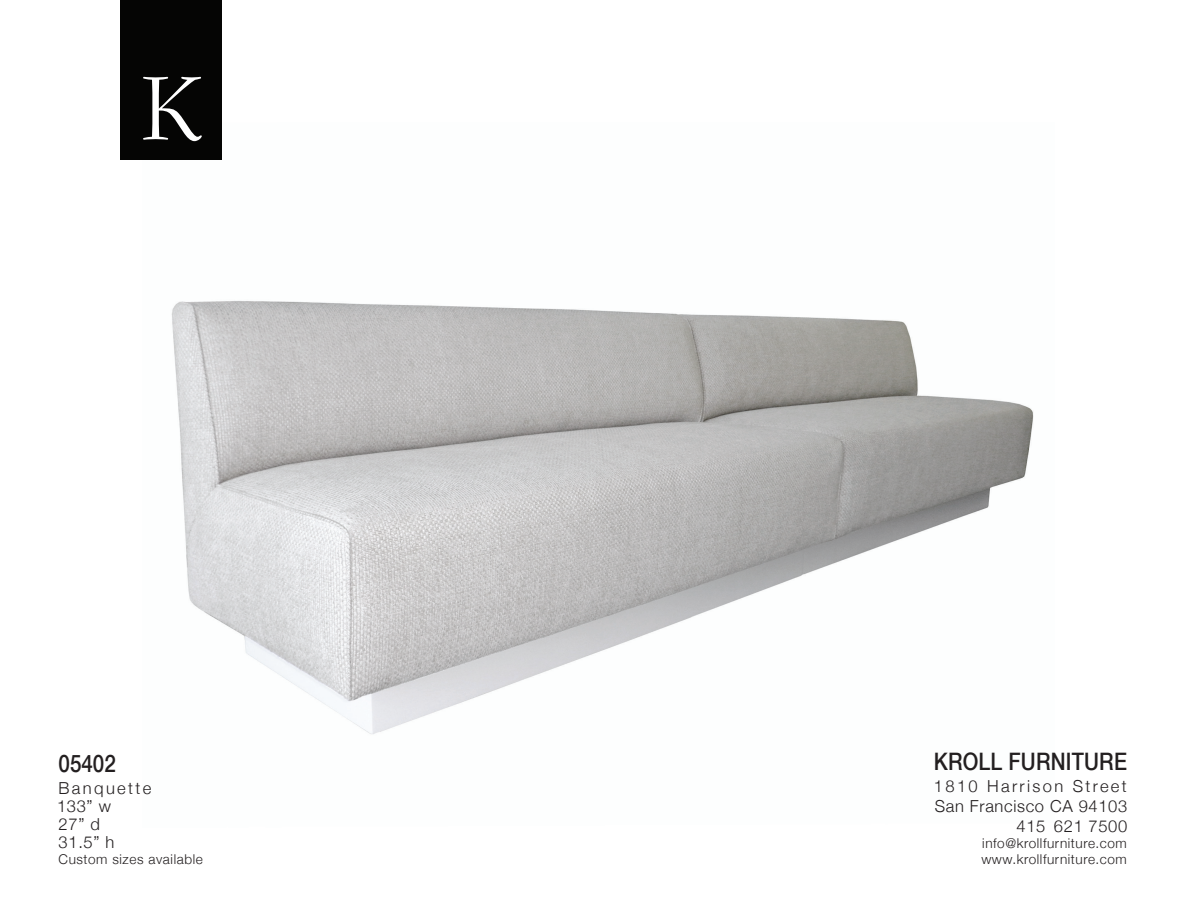
<style>
.page{position:relative;width:1188px;height:918px;background:#fff}
.page>*{position:absolute;margin:0;border:0;box-sizing:border-box;transform-origin:0 0}
.t1{font:97.8px "Bernhard Modern Std";color:#fff}
.t2{font:500 24px "Helvetica Neue";letter-spacing:.01em;color:#231f20;scale:.86 1}
.t3{font:300 16.5px/19.8px "Helvetica Neue";letter-spacing:.045em;color:#231f20;text-align:right}
.t4{font:300 16.5px/18px "Helvetica Neue";letter-spacing:.145em;color:#231f20}
.t5{font:300 13.5px/16.2px "Helvetica Neue";letter-spacing:.045em;color:#231f20}
</style>
<div class="page">
<img style="left:143px;top:159px;width:891px;height:575px">
<div style="left:120px;top:0;width:102px;height:159px;background:#050504"></div>
<h1 class="t1" style="left:140px;top:56px;width:63px">K</h1>
<h2 class="t2" style="left:59px;top:749px;width:68px">05402</h2>
<p class="t4" style="left:57px;top:779px;width:96px">Banquette<br>133” w<br>27” d<br>31.5” h</p>
<p class="t5" style="left:59px;top:851px;width:146px">Custom sizes available</p>
<h2 class="t2" style="left:934px;top:747px;width:226px">KROLL FURNITURE</h2>
<p class="t3" style="left:934px;top:776px;width:195px">1810 Harrison Street<br>San Francisco CA 94103<br>415 621 7500</p>
<p class="t5" style="left:981px;top:835px;width:147px">info@krollfurniture.com www.krollfurniture.com</p>
</div>
